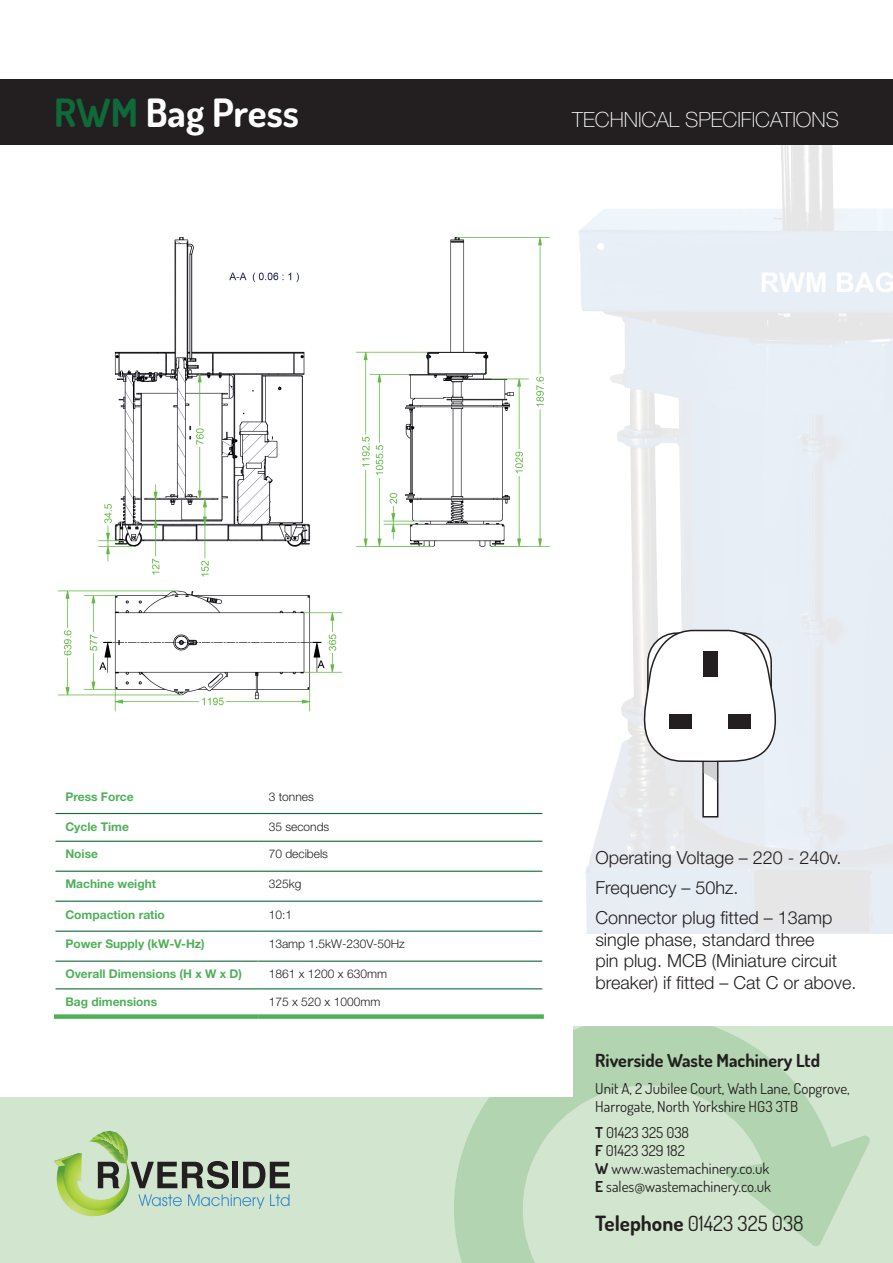
<style>
.page{position:relative;width:893px;height:1263px;background:#fff}
.page>*{position:absolute;margin:0;border:0;box-sizing:border-box;transform-origin:0 0}
.t1{font:700 39px "Dosis";color:#fff}
.t2{font:100 21px "Helvetica Neue LT";color:#fff}
.t3{font:21px "Dosis";color:#231f20}
.t4{font:300 18px/30.2px "Helvetica Neue LT";color:#231f20}
.t5{font:700 18px "Dosis";color:#231f20}
.t6{font:15px/18px "Dosis";color:#231f20}
.t7{font:700 12px "Helvetica Neue LT";color:#50b05a}
.t8{font:300 12px "Helvetica Neue LT";color:#231f20}
.s1{color:#0f6939}
.s2{font-weight:700}
</style>
<div class="page">
<div style="left:0;top:1026px;width:893px;height:237px;background:#d2e6cf"></div>
<svg style="left:452px;top:1026px;width:418px;height:237px"></svg>
<div style="left:0;top:145px;width:572px;height:951px;background:#fff"></div>
<div style="left:0;top:80px;width:893px;height:65px;background:#231f20"></div>
<svg style="left:54px;top:1131px;width:236px;height:86px"></svg>
<hr style="left:56px;top:813px;width:202px;height:1px;background:#0f6939">
<hr style="left:258px;top:813px;width:284px;height:1px;background:#0f6939">
<hr style="left:56px;top:841px;width:202px;height:1px;background:#0f6939">
<hr style="left:258px;top:841px;width:284px;height:1px;background:#0f6939">
<hr style="left:56px;top:871px;width:202px;height:1px;background:#0f6939">
<hr style="left:258px;top:871px;width:284px;height:1px;background:#0f6939">
<hr style="left:56px;top:901px;width:202px;height:1px;background:#0f6939">
<hr style="left:258px;top:901px;width:284px;height:1px;background:#0f6939">
<hr style="left:56px;top:931px;width:202px;height:1px;background:#0f6939">
<hr style="left:258px;top:931px;width:284px;height:1px;background:#0f6939">
<div style="left:54px;top:1014px;width:204px;height:5px;background:#50b05a"></div>
<div style="left:258px;top:1014px;width:286px;height:5px;background:#50b05a"></div>
<hr style="left:56px;top:960px;width:202px;height:2px;background:#0f6939">
<hr style="left:258px;top:960px;width:284px;height:2px;background:#0f6939">
<hr style="left:56px;top:988px;width:202px;height:1px;background:#0f6939">
<hr style="left:258px;top:988px;width:284px;height:1px;background:#0f6939">
<img style="left:57px;top:237px;width:493px;height:475px">
<div style="left:702px;top:757px;width:16px;height:60px;border:2px solid #231f20"></div>
<svg style="left:637px;top:628px;width:144px;height:155px"></svg>
<h1 class="t1" style="left:54px;top:88px;width:247px"><span class="s1">RWM</span> Bag Press</h1>
<p class="t2" style="left:572px;top:108px;width:268px">TECHNICAL SPECIFICATIONS</p>
<p class="t7" style="left:65px;top:789px;width:70px">Press Force</p>
<p class="t8" style="left:269px;top:789px;width:47px">3 tonnes</p>
<p class="t7" style="left:65px;top:819px;width:65px">Cycle Time</p>
<p class="t8" style="left:269px;top:819px;width:62px">35 seconds</p>
<p class="t7" style="left:65px;top:846px;width:34px">Noise</p>
<p class="t8" style="left:269px;top:847px;width:61px">70 decibels</p>
<p class="t7" style="left:65px;top:876px;width:92px">Machine weight</p>
<p class="t8" style="left:269px;top:877px;width:34px">325kg</p>
<p class="t7" style="left:65px;top:907px;width:101px">Compaction ratio</p>
<p class="t8" style="left:269px;top:907px;width:25px">10:1</p>
<p class="t7" style="left:65px;top:936px;width:141px">Power Supply (kW-V-Hz)</p>
<p class="t8" style="left:269px;top:937px;width:138px">13amp 1.5kW-230V-50Hz</p>
<p class="t7" style="left:65px;top:966px;width:178px">Overall Dimensions (H x W x D)</p>
<p class="t8" style="left:269px;top:967px;width:120px">1861 x 1200 x 630mm</p>
<p class="t7" style="left:65px;top:994px;width:93px">Bag dimensions</p>
<p class="t8" style="left:269px;top:994px;width:113px">175 x 520 x 1000mm</p>
<p class="t4" style="left:595px;top:842px;width:248px">Operating Voltage – 220 - 240v.<br>Frequency – 50hz.<br>Connector plug fitted – 13amp</p>
<p class="t4" style="left:595px;top:928px;width:263px;line-height:21.6px">single phase, standard three<br>pin plug. MCB (Miniature circuit breaker) if fitted – Cat C or above.</p>
<p class="t5" style="left:595px;top:1049px;width:226px">Riverside Waste Machinery Ltd</p>
<p class="t6" style="left:595px;top:1079px;width:256px">Unit A, 2 Jubilee Court, Wath Lane, Copgrove,<br>Harrogate, North Yorkshire HG3 3TB</p>
<p class="t6" style="left:595px;top:1123px;width:177px"><span class="s2">T</span> 01423 325 038<br><span class="s2">F</span> 01423 329 182<br><span class="s2">W</span> www.wastemachinery.co.uk<br><span class="s2">E</span> sales@wastemachinery.co.uk</p>
<p class="t3" style="left:595px;top:1209px;width:210px"><span class="s2">Telephone</span> 01423 325 038</p>
</div>
